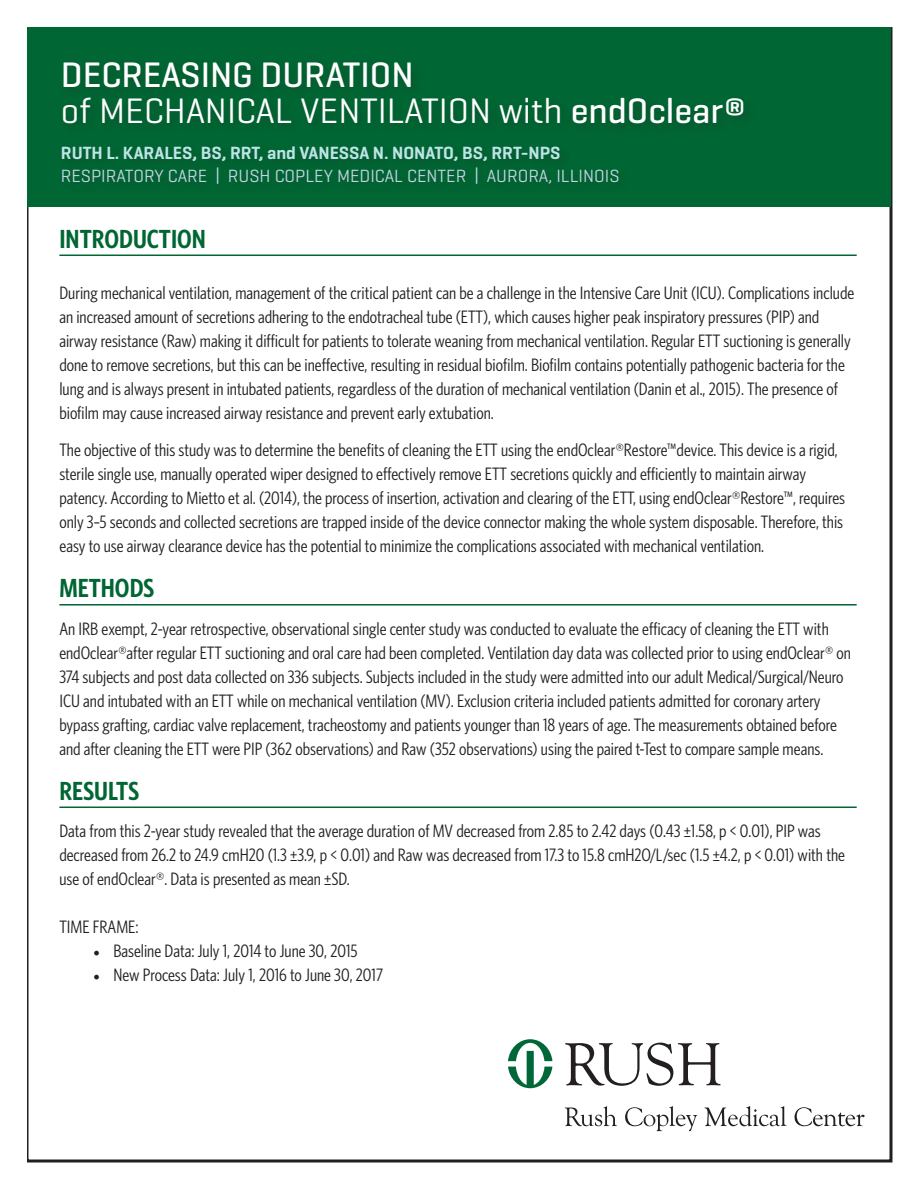
<style>
.page{position:relative;width:918px;height:1188px;background:#fff}
.page>*{position:absolute;margin:0;border:0;box-sizing:border-box;transform-origin:0 0}
.t1{font:500 36px/36px "Geogrotesque";color:#fff}
.t2{font:600 26.25px "Whitney Condensed";color:#063}
.t3{font:18px/24px "Whitney Condensed";color:#231f20}
.t4{font:18px "Geogrotesque";color:#c2d3e2}
.t5{font:600 18px "Geogrotesque";color:#bde4e6}
.s1{font-weight:400}
.s2{font-family:"Minion Pro"}
</style>
<div class="page">
<div style="left:27px;top:27px;width:864px;height:180px;background:#063"></div>
<hr style="left:59px;top:255px;width:798px;height:1px;background:#063">
<hr style="left:59px;top:604px;width:798px;height:2px;background:#063">
<hr style="left:59px;top:807px;width:798px;height:1px;background:#063">
<svg style="left:508px;top:1039px;width:44px;height:49px"></svg>
<svg style="left:565px;top:1042px;width:156px;height:44px"></svg>
<svg style="left:565px;top:1106px;width:52px;height:20px"></svg>
<svg style="left:625px;top:1106px;width:72px;height:25px"></svg>
<svg style="left:704px;top:1106px;width:83px;height:20px"></svg>
<svg style="left:795px;top:1107px;width:70px;height:19px"></svg>
<h1 class="t1" style="left:61px;top:56px;width:687px">DECREASING DURATION<br><span class="s1">OF MECHANICAL VENTILATION WITH</span> ENDOCLEAR®</h1>
<p class="t5" style="left:61px;top:142px;width:499px">RUTH L. KARALES, BS, RRT, AND VANESSA N. NONATO, BS, RRT-NPS</p>
<p class="t4" style="left:61px;top:164px;width:505px">RESPIRATORY CARE | RUSH COPLEY M EDICAL CENTER | AURORA, ILLINOIS</p>
<h2 class="t2" style="left:59px;top:222px;width:148px">INTRODUCTION</h2>
<p class="t3" style="left:59px;top:280px;width:796px">During mechanical ventilation, management of the critical patient can be a challenge in the Intensive Care Unit (ICU). Complications include an increased amount of secretions adhering to the endotracheal tube (ETT), which causes higher peak inspiratory pressures (PIP) and airway resistance (Raw) making it difficult for patients to tolerate weaning from mechanical ventilation. Regular ETT suctioning is generally done to remove secretions, but this can be ineffective, resulting in residual biofilm. Biofilm contains potentially pathogenic bacteria for the lung and is always present in intubated patients, regardless of the duration of mechanical ventilation (Danin et al., 2015). The presence of biofilm may cause increased airway resistance and prevent early extubation.</p>
<p class="t3" style="left:59px;top:438px;width:787px">The objective of this study was to determine the benefits of cleaning the ETT using the endOclear®Restore™device. This device is a rigid, sterile single use, manually operated wiper designed to effectively remove ETT secretions quickly and efficiently to maintain airway patency. According to Mietto et al. (2014), the process of insertion, activation and clearing of the ETT, using endOclear®Restore™, requires only 3–5 seconds and collected secretions are trapped inside of the device connector making the whole system disposable. Therefore, this easy to use airway clearance device has the potential to minimize the complications associated with mechanical ventilation.</p>
<h2 class="t2" style="left:59px;top:572px;width:97px">METHODS</h2>
<p class="t3" style="left:59px;top:616px;width:793px">An IRB exempt, 2-year retrospective, observational single center study was conducted to evaluate the efficacy of cleaning the ETT with endOclear®after regular ETT suctioning and oral care had been completed. Ventilation day data was collected prior to using endOclear® on 374 subjects and post data collected on 336 subjects. Subjects included in the study were admitted into our adult Medical/Surgical/Neuro ICU and intubated with an ETT while on mechanical ventilation (MV). Exclusion criteria included patients admitted for coronary artery bypass grafting, cardiac valve replacement, tracheostomy and patients younger than 18 years of age. The measurements obtained before and after cleaning the ETT were PIP (362 observations) and Raw (352 observations) using the paired t-Test to compare sample means.</p>
<h2 class="t2" style="left:59px;top:774px;width:81px">RESULTS</h2>
<p class="t3" style="left:59px;top:819px;width:787px">Data from this 2-year study revealed that the average duration of MV decreased from 2.85 to 2.42 days (0.43 ±1.58, p &lt; 0.01), PIP was decreased from 26.2 to 24.9 cmH20 (1.3 ±3.9, p &lt; 0.01) and Raw was decreased from 17.3 to 15.8 cmH2O/L/sec (1.5 ±4.2, p &lt; 0.01) with the use of endOclear®. Data is presented as mean ±SD.</p>
<p class="t3" style="left:59px;top:915px;width:50px">Time frame</p>
<p class="t3" style="left:135px;top:915px;width:5px">:</p>
<p class="t3" style="left:93px;top:939px;width:266px"><span class="s2">•</span> Baseline Data: July 1, 2014 to June 30, 2015</p>
<p class="t3" style="left:93px;top:963px;width:291px"><span class="s2">•</span> New Process Data: July 1, 2016 to June 30, 2017</p>
</div>
